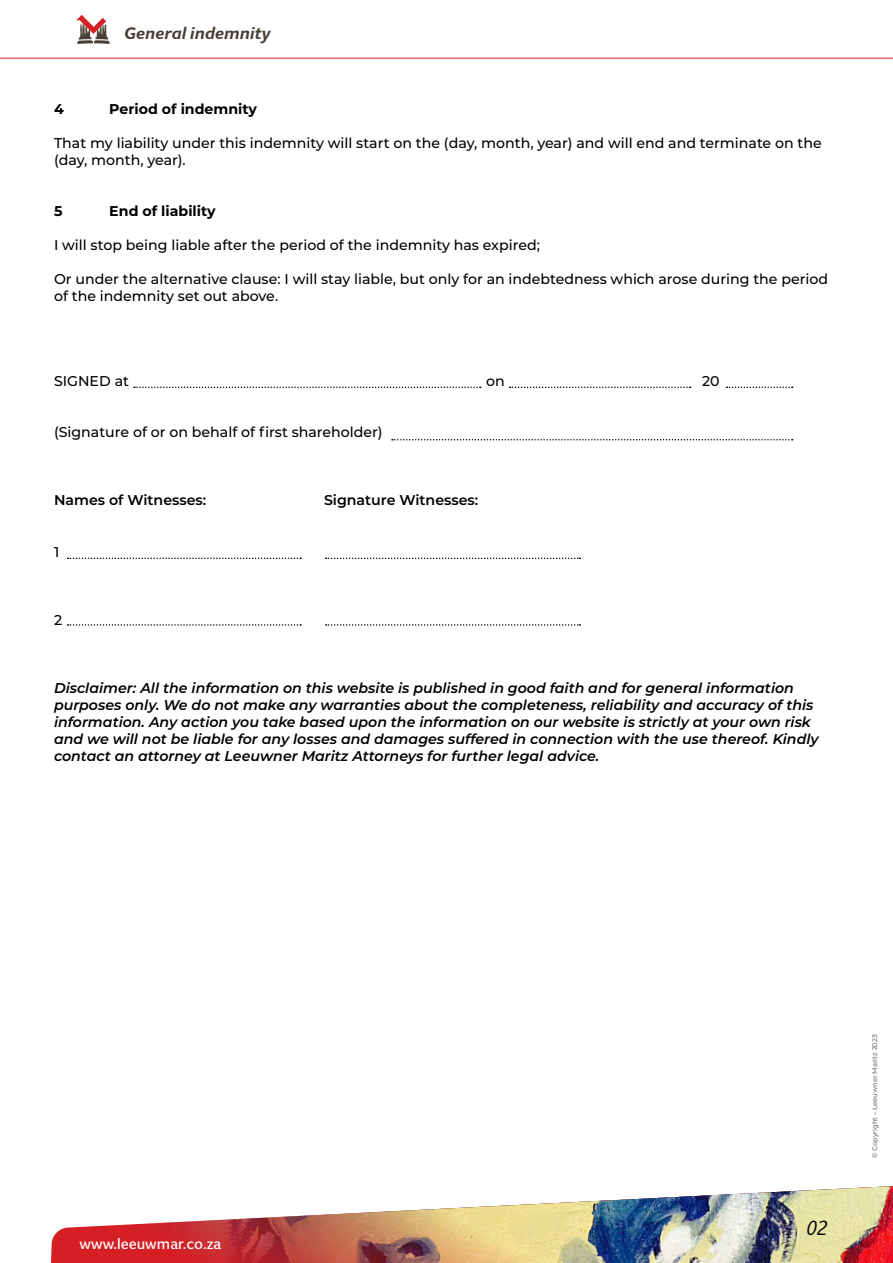
<style>
.page{position:relative;width:893px;height:1263px;background:#fff}
.page>*{position:absolute;margin:0;border:0;box-sizing:border-box;transform-origin:0 0}
.t1{font:italic 20.4px "Giacomo";color:#000}
.t2{font:italic 700 16.65px "Giacomo";color:#473f36}
.t3{font:500 15px "Giacomo";color:#fff}
.t4{font:italic 600 14.1px/17px "Montserrat";color:#000}
.t5{font:500 14.1px/17px "Montserrat";color:#000}
.t6{font:600 14.1px "Montserrat";color:#000}
.t7{font:700 14.1px "Montserrat";color:#000}
.t8{font:500 6.75px "Montserrat";color:#6d6e71}
</style>
<div class="page">
<svg style="left:510px;top:387px;width:181px;height:1px"></svg>
<svg style="left:134px;top:387px;width:347px;height:1px"></svg>
<svg style="left:726px;top:387px;width:67px;height:1px"></svg>
<svg style="left:68px;top:558px;width:233px;height:1px"></svg>
<svg style="left:326px;top:558px;width:254px;height:1px"></svg>
<svg style="left:392px;top:439px;width:401px;height:1px"></svg>
<svg style="left:68px;top:624px;width:233px;height:2px"></svg>
<svg style="left:326px;top:624px;width:254px;height:2px"></svg>
<hr style="left:0;top:58px;width:893px;height:1px;background:#d61f25">
<svg style="left:77px;top:15px;width:33px;height:29px"></svg>
<svg style="left:51px;top:1224px;width:81px;height:39px;background:#d83137"></svg>
<img style="left:132px;top:1186px;width:761px;height:77px">
<p class="t2" style="left:124px;top:23px;width:148px">General indemnity</p>
<p class="t7" style="left:54px;top:99px;width:11px">4</p>
<p class="t7" style="left:109px;top:99px;width:149px">Period of indemnity</p>
<p class="t5" style="left:54px;top:134px;width:769px">That my liability under this indemnity will start on the (day, month, year) and will end and terminate on the (day, month, year).</p>
<p class="t7" style="left:54px;top:201px;width:10px">5</p>
<p class="t7" style="left:109px;top:201px;width:108px">End of liability</p>
<p class="t5" style="left:54px;top:236px;width:487px">I will stop being liable after the period of the indemnity has expired;</p>
<p class="t5" style="left:54px;top:270px;width:776px">Or under the alternative clause: I will stay liable, but only for an indebtedness which arose during the period of the indemnity set out above.</p>
<p class="t5" style="left:54px;top:372px;width:77px">SIGNED at</p>
<p class="t5" style="left:486px;top:372px;width:20px">on</p>
<p class="t5" style="left:702px;top:372px;width:19px">20</p>
<p class="t5" style="left:54px;top:423px;width:330px">(Signature of or on behalf of first shareholder)</p>
<p class="t6" style="left:54px;top:490px;width:154px">Names of Witnesses:</p>
<p class="t6" style="left:324px;top:490px;width:156px">Signature Witnesses:</p>
<p class="t5" style="left:54px;top:542px;width:7px">1</p>
<p class="t5" style="left:54px;top:610px;width:10px">2</p>
<p class="t4" style="left:54px;top:678px;width:766px">Disclaimer: All the information on this website is published in good faith and for general information purposes only. We do not make any warranties about the completeness, reliability and accuracy of this information. Any action you take based upon the information on our website is strictly at your own risk and we will not be liable for any losses and damages suffered in connection with the use thereof. Kindly contact an attorney at Leeuwner Maritz Attorneys for further legal advice.</p>
<p class="t3" style="left:80px;top:1235px;width:143px">www.leeuwmar.co.za</p>
<h1 class="t1" style="left:806px;top:1216px;width:23px">02</h1>
<p class="t8" style="left:870px;top:1158px;width:125px;rotate:-90deg">© Copyright – Leeuwner Maritz 2023</p>
</div>
